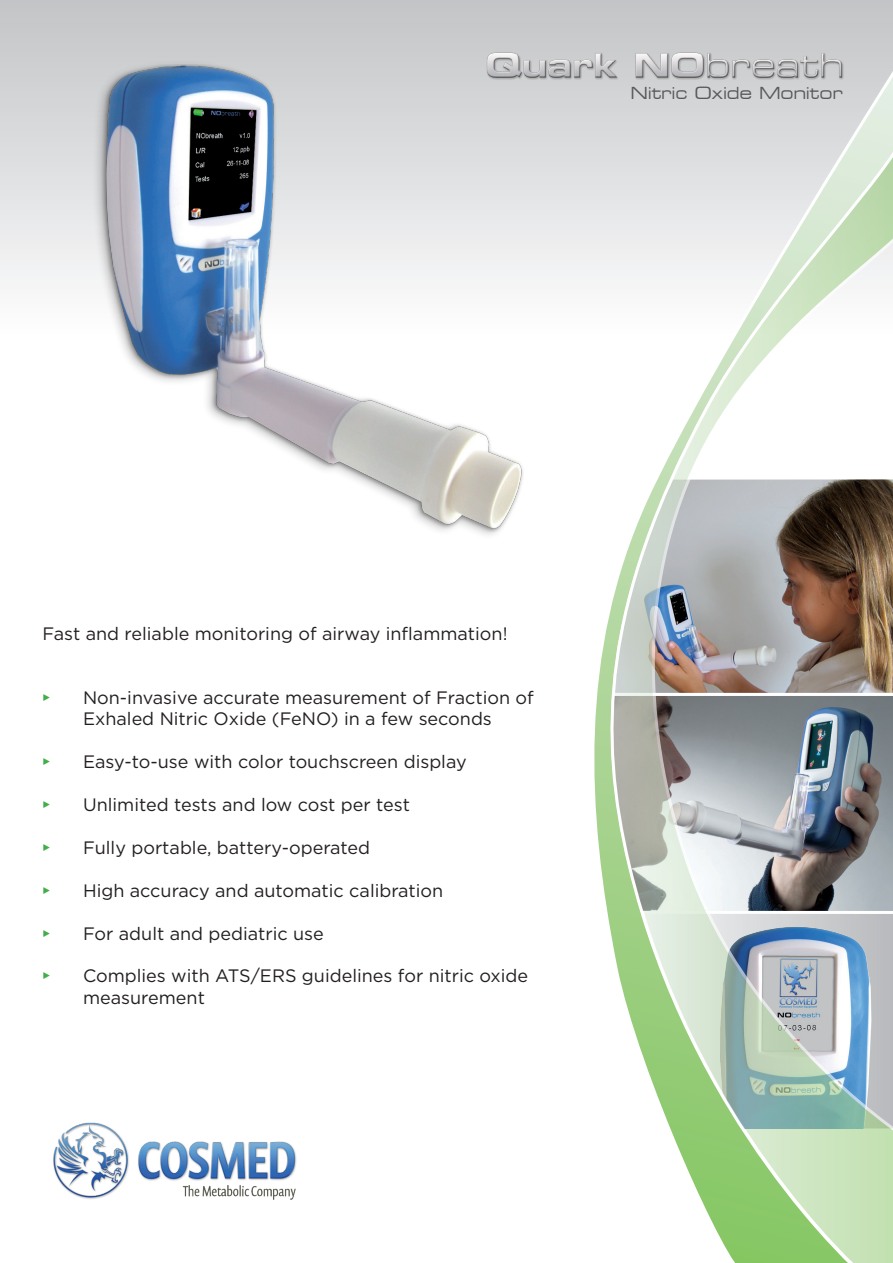
<style>
.page{position:relative;width:893px;height:1263px;background:#fff}
.page>*{position:absolute;margin:0;border:0;box-sizing:border-box;transform-origin:0 0}
.Incipt{font:18px/21.6px "Gotham";color:#231f20}
.t1{font:18px "MS P Mincho";color:#40ae49}
.Category{font:expanded 16.5px "Square 721 BT";letter-spacing:-.02em;color:#57585a}
</style>
<div class="page">
<div style="left:0;top:0;width:893px;height:497px;background:linear-gradient(to bottom,#c8c9cc,#fff)"></div>
<img style="left:53px;top:1122px;width:244px;height:78px">
<img style="left:483px;top:43px;width:90px;height:41px">
<div style="left:91px;top:59px;width:435px;height:482px;background:#231f20;opacity:.3"></div>
<img style="left:101px;top:64px;width:433px;height:470px">
<svg style="left:573px;top:35px;width:36px;height:887px"></svg>
<img style="left:609px;top:7px;width:284px;height:1256px">
<p class="Category" style="left:630px;top:84px;width:214px">Nitric Oxide Monitor</p>
<p class="Incipt" style="left:43px;top:622px;width:467px">Fast and reliable monitoring of airway inflammation!</p>
<p class="t1" style="left:43px;top:688px;width:9px">►</p>
<p class="Incipt" style="left:83px;top:686px;width:452px">Non-invasive accurate measurement of Fraction of<br>Exhaled Nitric Oxide (FeNO) in a few seconds</p>
<p class="t1" style="left:43px;top:753px;width:9px">►</p>
<p class="Incipt" style="left:83px;top:750px;width:385px">Easy-to-use with color touchscreen display</p>
<p class="t1" style="left:43px;top:795px;width:9px">►</p>
<p class="Incipt" style="left:83px;top:793px;width:328px">Unlimited tests and low cost per test</p>
<p class="t1" style="left:43px;top:838px;width:9px">►</p>
<p class="Incipt" style="left:83px;top:836px;width:289px">Fully portable, battery-operated</p>
<p class="t1" style="left:43px;top:881px;width:9px">►</p>
<p class="Incipt" style="left:83px;top:879px;width:362px">High accuracy and automatic calibration</p>
<p class="t1" style="left:43px;top:924px;width:9px">►</p>
<p class="Incipt" style="left:83px;top:922px;width:242px">For adult and pediatric use</p>
<p class="t1" style="left:43px;top:967px;width:9px">►</p>
<p class="Incipt" style="left:83px;top:965px;width:447px">Complies with ATS/ERS guidelines for nitric oxide measurement</p>
</div>
